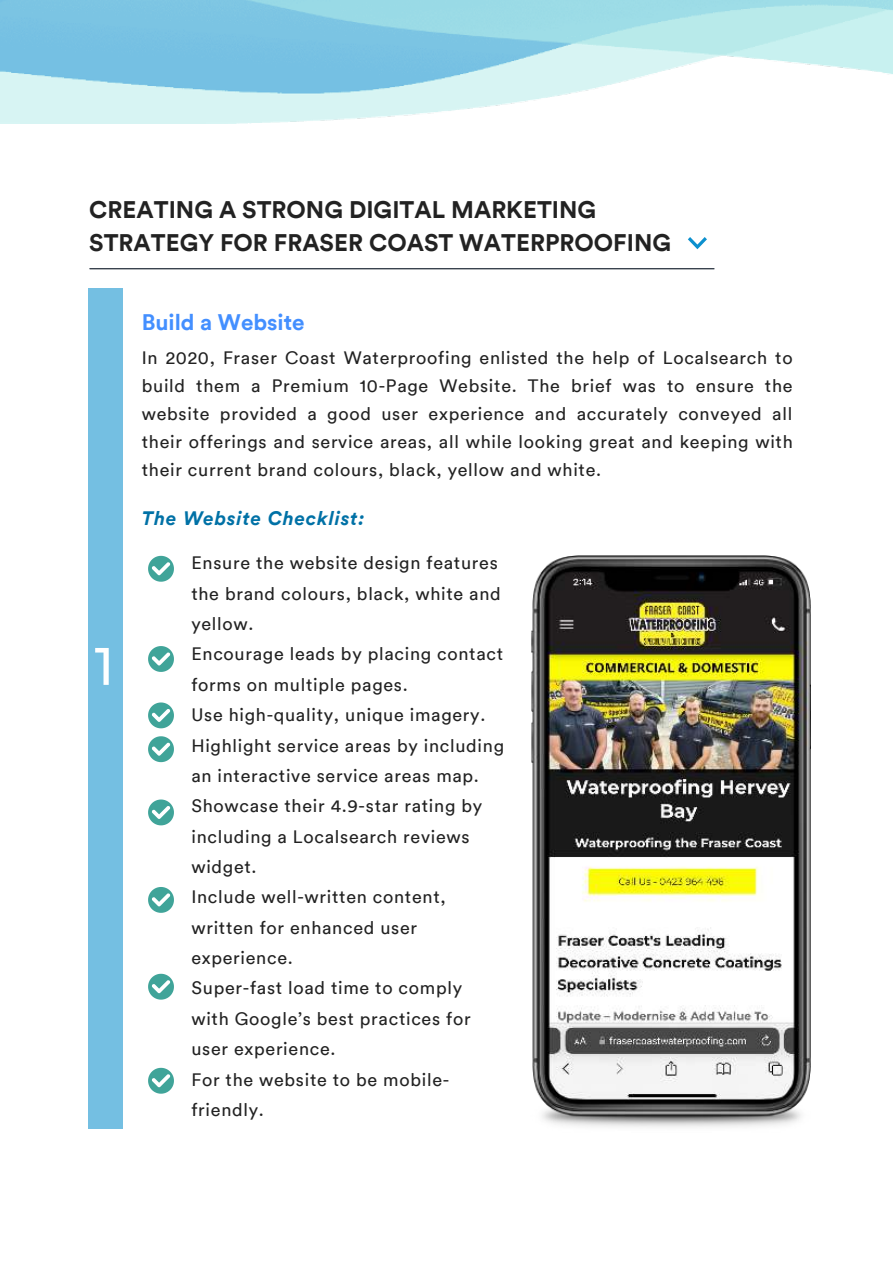
<style>
.page{position:relative;width:893px;height:1264px;background:#fff}
.page>*{position:absolute;margin:0;border:0;box-sizing:border-box;transform-origin:0 0}
.t1{font:500 52.65px "Montserrat";color:#fff}
.t2{font:700 24px/32.5px "Circular TT";color:#222}
.t3{font:700 22.5px "Circular TT";color:#438fff}
.t4{font:italic 700 19.5px "Circular TT";letter-spacing:.04em;color:#0071a6}
.t5{font:18px/30.3px "Circular TT";letter-spacing:.04em;color:#222;text-align:justify}
</style>
<div class="page">
<div style="left:88px;top:288px;width:35px;height:840px;background:#74bfe2"></div>
<hr style="left:90px;top:268px;width:624px;height:1px;background:#0b1623">
<svg style="left:688px;top:237px;width:19px;height:12px"></svg>
<svg style="left:148px;top:556px;width:26px;height:25px"></svg>
<svg style="left:148px;top:646px;width:26px;height:26px"></svg>
<svg style="left:148px;top:736px;width:26px;height:26px"></svg>
<svg style="left:148px;top:799px;width:26px;height:26px"></svg>
<svg style="left:148px;top:887px;width:26px;height:25px"></svg>
<svg style="left:148px;top:973px;width:26px;height:26px"></svg>
<svg style="left:148px;top:1067px;width:26px;height:26px"></svg>
<svg style="left:148px;top:702px;width:26px;height:26px"></svg>
<img style="left:531px;top:556px;width:279px;height:571px">
<h2 class="t2" style="left:89px;top:193px;width:583px">CREATING A STRONG DIGITAL MARKETING<br>STRATEGY FOR FRASER COAST WATERPROOFING</h2>
<p class="t3" style="left:142px;top:308px;width:164px">Build a Website</p>
<h1 class="t1" style="left:95px;top:629px;width:21px">1</h1>
<p class="t5" style="left:142px;top:343px;width:652px;line-height:28px">In 2020, Fraser Coast Waterproofing enlisted the help of Localsearch to build them a Premium 10-Page Website. The brief was to ensure the website provided a good user experience and accurately conveyed all their offerings and service areas, all while looking great and keeping with their current brand colours, black, yellow and white.</p>
<p class="t4" style="left:142px;top:505px;width:224px">The Website Checklist:</p>
<p class="t5" style="left:191px;top:547px;width:314px;text-align:left">Ensure the website design features the brand colours, black, white and yellow.<br>Encourage leads by placing contact forms on multiple pages.<br>Use high-quality, unique imagery.<br>Highlight service areas by including an interactive service areas map.<br>Showcase their 4.9-star rating by including a Localsearch reviews widget.<br>Include well-written content, written for enhanced user experience.<br>Super-fast load time to comply<br>with Google’s best practices for user experience.<br>For the website to be mobile&shy;friendly.</p>
</div>
